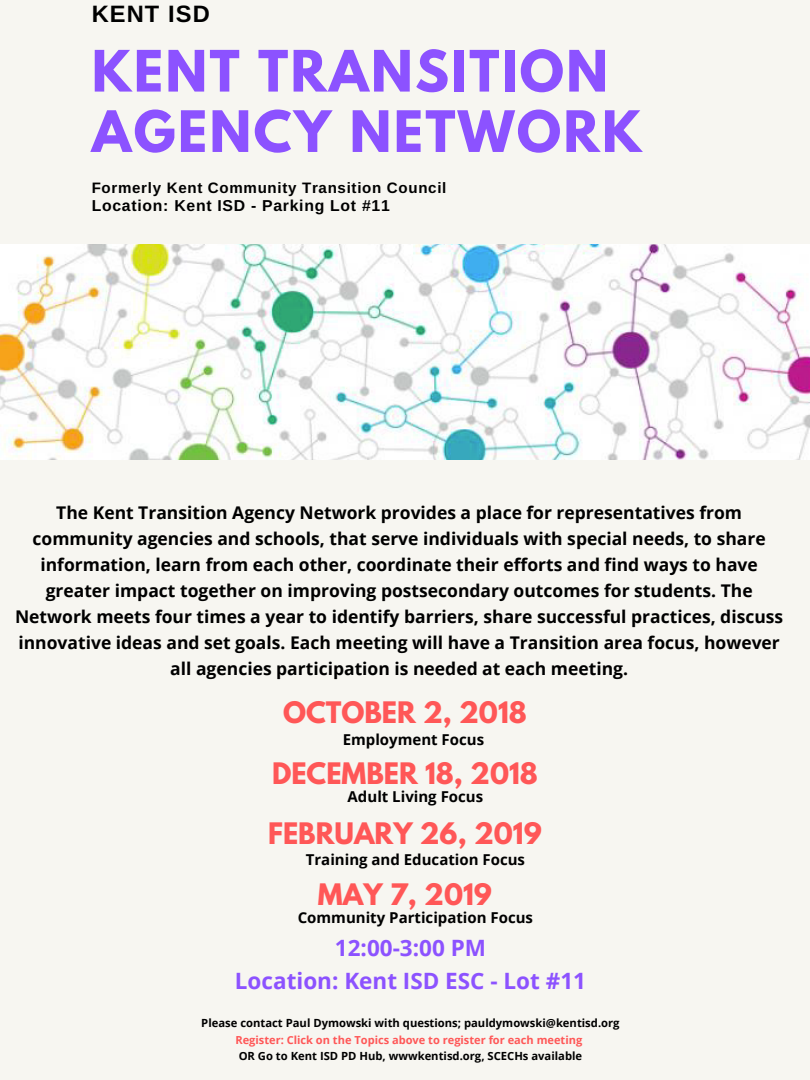
<style>
.page{position:relative;width:810px;height:1080px;background:#f7f6f1}
.page>*{position:absolute;margin:0;border:0;box-sizing:border-box;transform-origin:0 0}
.t1{font:700 50.56px/60.4px "League Spartan";letter-spacing:.045em;color:#8c52ff}
.t2{font:700 26.25px "League Spartan";color:#ff5757}
.t3{font:700 23.69px "Arimo";letter-spacing:.045em;color:#000}
.t4{font:700 22.5px/33.2px "Open Sans";color:#8c52ff;text-align:center}
.t5{font:700 17.5px/26px "Open Sans";color:#000;text-align:center}
.t6{font:700 15.81px "Arimo";letter-spacing:.045em;color:#000}
.t7{font:700 15.12px "Arimo";letter-spacing:.045em;color:#000}
.t8{font:700 15px "Open Sans";color:#000}
.t9{font:700 11.25px "Open Sans";color:#000}
.t10{font:700 11.06px "Open Sans";color:#ff5757}
</style>
<div class="page">
<img style="left:0;top:245px;width:810px;height:215px">
<h3 class="t3" style="left:92px;top:1px;width:120px">KENT ISD</h3>
<h1 class="t1" style="left:92px;top:47px;width:552px">KENT TRANSITION<br>AGENCY NETWORK</h1>
<p class="t7" style="left:92px;top:179px;width:356px">Formerly Kent Community Transition Council</p>
<p class="t6" style="left:92px;top:196px;width:300px">Location: Kent ISD - Parking Lot #11</p>
<p class="t5" style="left:15px;top:500px;width:770px">The Kent Transition Agency Network provides a place for representatives from community agencies and schools, that serve individuals with special needs, to share information, learn from each other, coordinate their efforts and find ways to have greater impact together on improving postsecondary outcomes for students. The Network meets four times a year to identify barriers, share successful practices, discuss innovative ideas and set goals. Each meeting will have a Transition area focus, however all agencies participation is needed at each meeting.</p>
<h2 class="t2" style="left:283px;top:699px;width:245px">OCTOBER 2, 2018</h2>
<h2 class="t2" style="left:272px;top:760px;width:267px">DECEMBER 18, 2018</h2>
<h2 class="t2" style="left:268px;top:821px;width:275px">FEBRUARY 26, 2019</h2>
<h2 class="t2" style="left:318px;top:881px;width:176px">MAY 7, 2019</h2>
<p class="t8" style="left:343px;top:729px;width:143px">Employment Focus</p>
<p class="t8" style="left:348px;top:786px;width:137px">Adult Living Focus</p>
<p class="t8" style="left:306px;top:849px;width:221px">Training and Education Focus</p>
<p class="t8" style="left:298px;top:907px;width:237px">Community Participation Focus</p>
<p class="t4" style="left:235px;top:931px;width:353px">12:00-3:00 PM<br>Location: Kent ISD ESC - Lot #11</p>
<p class="t9" style="left:201px;top:1015px;width:420px">Please contact Paul Dymowski with questions; pauldymowski@kentisd.org</p>
<p class="t10" style="left:235px;top:1032px;width:348px">Register: Click on the Topics above to register for each meeting</p>
<p class="t9" style="left:239px;top:1048px;width:345px">OR Go to Kent ISD PD Hub, wwwkentisd.org, SCECHs available</p>
</div>
